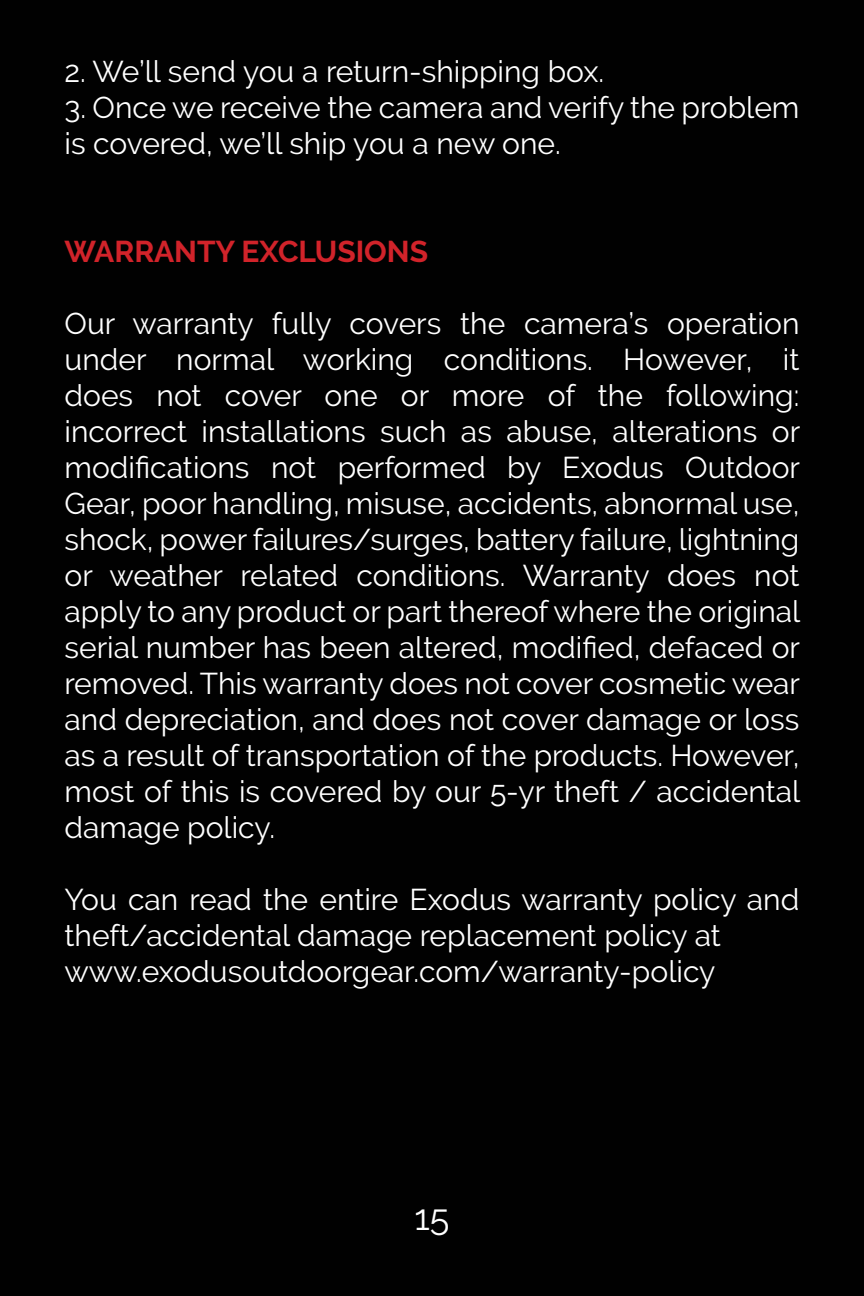
<style>
.page{position:relative;width:864px;height:1296px;background:#010101}
.page>*{position:absolute;margin:0;border:0;box-sizing:border-box;transform-origin:0 0}
.t1{font:36px "Raleway";color:#fff}
.t2{font:30px/36px "Raleway";color:#fff}
.t3{font:700 30px "Raleway";color:#d1232a}
</style>
<div class="page">
<p class="t2" style="left:65px;top:54px;width:541px">2. We’ll send you a return-shipping box.</p>
<p class="t2" style="left:65px;top:90px;width:737px">3. Once we receive the camera and verify the problem is covered, we’ll ship you a new one.</p>
<p class="t3" style="left:65px;top:235px;width:365px">WARRANTY EXCLUSIONS</p>
<p class="t2" style="left:65px;top:306px;width:737px;text-align:justify">Our warranty fully covers the camera’s operation under normal working conditions. However, it does not cover one or more of the following: incorrect installations such as abuse, alterations or modifications not performed by Exodus Outdoor Gear, poor handling, misuse, accidents, abnormal use, shock, power failures/surges, battery failure, lightning or weather related conditions. Warranty does not apply to any product or part thereof where the original serial number has been altered, modified, defaced or removed. This warranty does not cover cosmetic wear and depreciation, and does not cover damage or loss as a result of transportation of the products. However, most of this is covered by our 5-yr theft / accidental damage policy.</p>
<p class="t2" style="left:65px;top:882px;width:736px">You can read the entire Exodus warranty policy and theft/accidental damage replacement policy at</p>
<p class="t2" style="left:65px;top:954px;width:653px">www.exodusoutdoorgear.com/warranty-policy</p>
<p class="t1" style="left:414px;top:1197px;width:37px">15</p>
</div>
